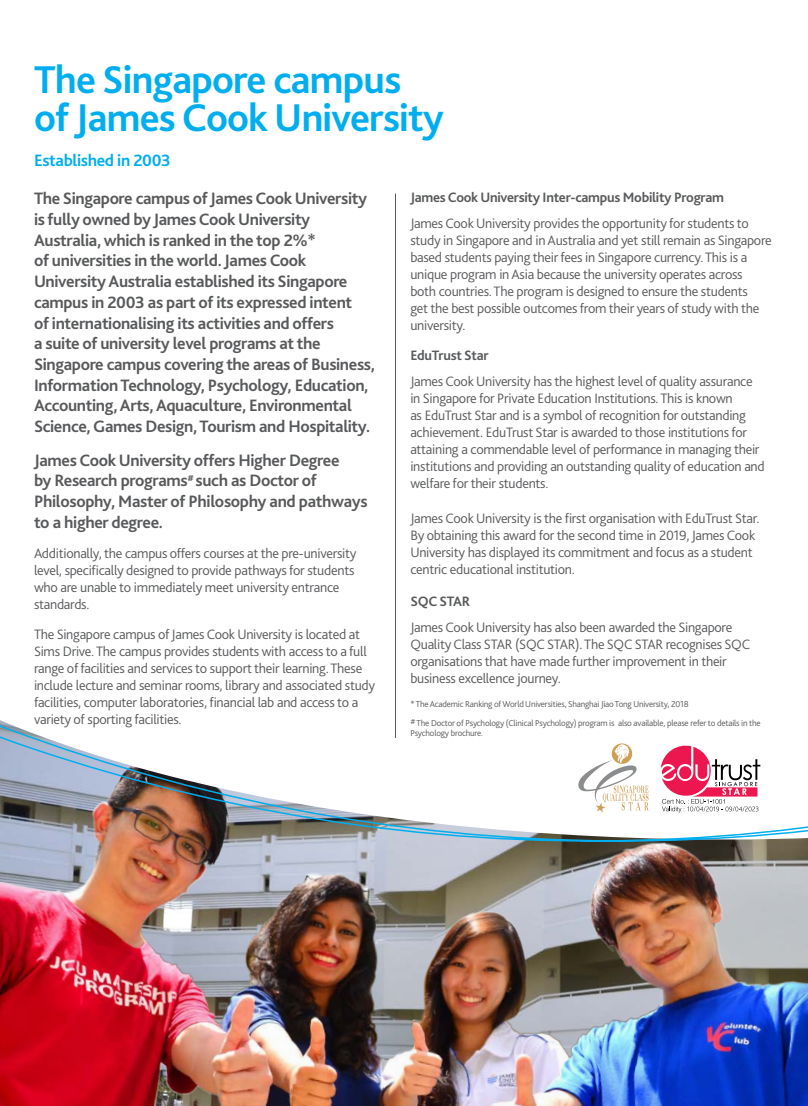
<style>
.page{position:relative;width:808px;height:1106px;background:#fff}
.page>*{position:absolute;margin:0;border:0;box-sizing:border-box;transform-origin:0 0}
.t1{font:700 40.5px/37.5px "Bliss 2";letter-spacing:-.02em;color:#00aeef}
.t2{font:700 17.25px/20.7px "Bliss 2";letter-spacing:-.02em;color:#58595b}
.t3{font:700 17.25px "Bliss 2";letter-spacing:-.02em;color:#00aeef}
.t4{font:300 14.25px/17.1px "Bliss 2";letter-spacing:-.02em;color:#58595b}
.t5{font:700 14.25px "Bliss 2";letter-spacing:-.02em;color:#58595b}
.t6{font:300 9px/18.6px "Bliss 2";letter-spacing:-.02em;color:#58595b}
</style>
<div class="page">
<img style="left:0;top:1052px;width:808px;height:54px">
<img style="left:0;top:720px;width:808px;height:332px">
<hr style="left:395px;top:193px;width:1px;height:545px;background:#58595b">
<svg style="left:578px;top:743px;width:71px;height:69px"></svg>
<svg style="left:661px;top:743px;width:99px;height:69px"></svg>
<h1 class="t1" style="left:34px;top:61px;width:411px">The Singapore campus of James Cook University</h1>
<p class="t3" style="left:34px;top:150px;width:138px">Established in 2003</p>
<p class="t2" style="left:34px;top:188px;width:342px">The Singapore campus of James Cook University is fully owned by James Cook University Australia, which is ranked in the top 2%*<br>of universities in the world. James Cook University Australia established its Singapore campus in 2003 as part of its expressed intent<br>of internationalising its activities and offers<br>a suite of university level programs at the Singapore campus covering the areas of Business, Information Technology, Psychology, Education, Accounting, Arts, Aquaculture, Environmental Science, Games Design, Tourism and Hospitality.</p>
<p class="t2" style="left:34px;top:449px;width:335px">James Cook University offers Higher Degree<br>by Research programs<sup>#</sup> such as Doctor of Philosophy, Master of Philosophy and pathways to a higher degree.</p>
<p class="t4" style="left:34px;top:544px;width:324px">Additionally, the campus offers courses at the pre-university level, specifically designed to provide pathways for students who are unable to immediately meet university entrance standards.</p>
<p class="t4" style="left:34px;top:625px;width:343px">The Singapore campus of James Cook University is located at Sims Drive. The campus provides students with access to a full range of facilities and services to support their learning. These include lecture and seminar rooms, library and associated study facilities, computer laboratories, financial lab and access to a variety of sporting facilities.</p>
<p class="t5" style="left:410px;top:188px;width:315px">James Cook University Inter-campus Mobility Program</p>
<p class="t4" style="left:410px;top:214px;width:363px">James Cook University provides the opportunity for students to study in Singapore and in Australia and yet still remain as Singapore based students paying their fees in Singapore currency. This is a unique program in Asia because the university operates across both countries. The program is designed to ensure the students<br>get the best possible outcomes from their years of study with the university.</p>
<p class="t5" style="left:410px;top:346px;width:80px">EduTrust Star</p>
<p class="t4" style="left:410px;top:372px;width:356px">James Cook University has the highest level of quality assurance in Singapore for Private Education Institutions. This is known<br>as EduTrust Star and is a symbol of recognition for outstanding achievement. EduTrust Star is awarded to those institutions for attaining a commendable level of performance in managing their institutions and providing an outstanding quality of education and welfare for their students.</p>
<p class="t4" style="left:410px;top:509px;width:351px">James Cook University is the first organisation with EduTrust Star.<br>By obtaining this award for the second time in 2019, James Cook University has displayed its commitment and focus as a student centric educational institution.</p>
<p class="t5" style="left:410px;top:593px;width:61px">SQC STAR</p>
<p class="t4" style="left:410px;top:618px;width:341px">James Cook University has also been awarded the Singapore Quality Class STAR (SQC STAR). The SQC STAR recognises SQC organisations that have made further improvement in their business excellence journey.</p>
<p class="t6" style="left:410px;top:694px;width:352px">* The Academic Ranking of World Universities, Shanghai Jiao Tong University, 2018<br><sup>#</sup> The Doctor of Psychology (Clinical Psychology) program is also available, please refer to details in the</p>
<p class="t6" style="left:410px;top:724px;width:74px">Psychology brochure.</p>
</div>
